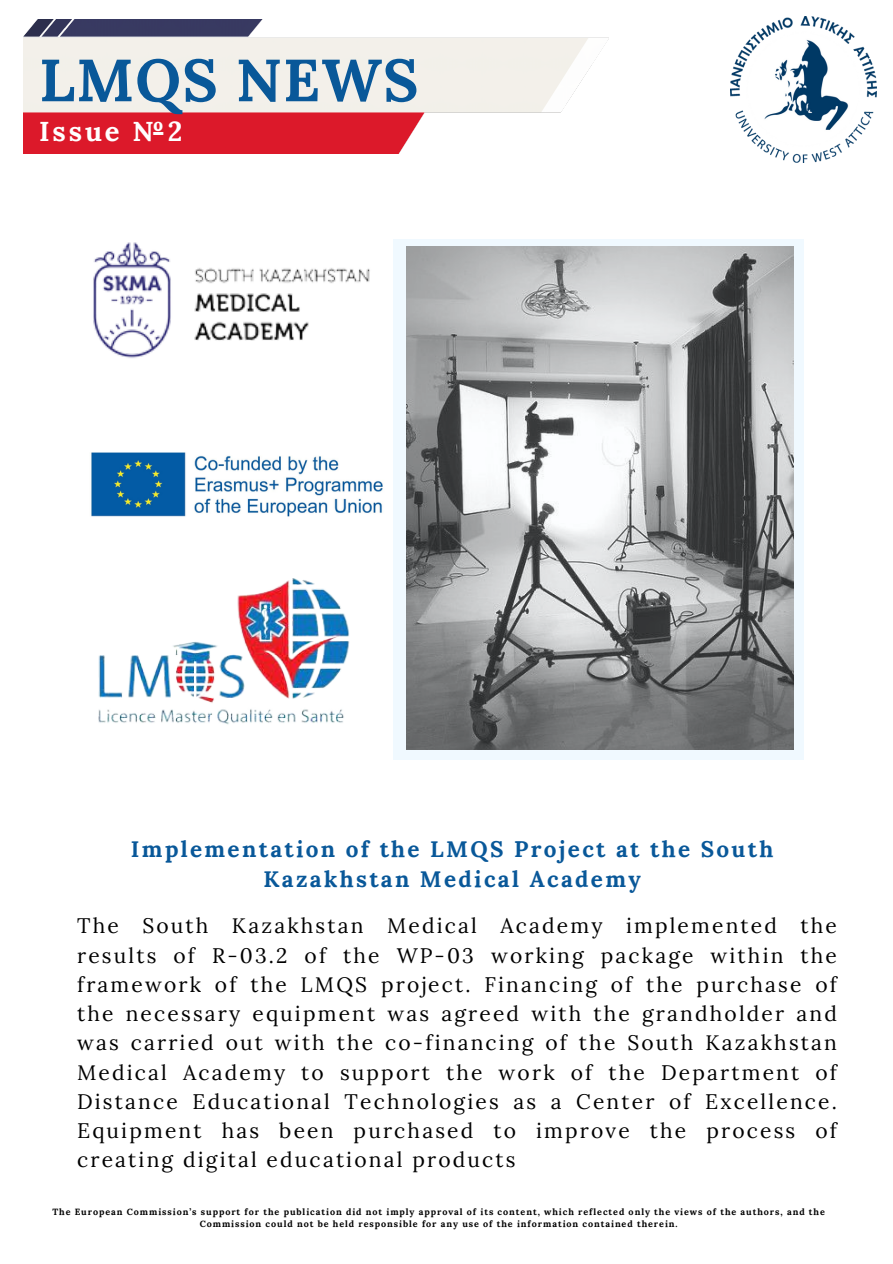
<style>
.page{position:relative;width:893px;height:1264px;background:#fff}
.page>*{position:absolute;margin:0;border:0;box-sizing:border-box;transform-origin:0 0}
.t1{font:700 59.4px "Lora";letter-spacing:.02em;color:#095899}
.t2{font:700 27.45px "Lora";letter-spacing:.105em;color:#fff}
.t3{font:700 22.5px/30.3px "Lora";letter-spacing:.105em;color:#095899;text-align:center}
.t4{font:21px/29.2px "Lora";letter-spacing:.105em;color:#000;text-align:justify}
.t5{font:700 9px/12px "Lora";letter-spacing:.105em;color:#000;text-align:center}
</style>
<div class="page">
<img style="left:24px;top:20px;width:584px;height:134px">
<img style="left:730px;top:16px;width:146px;height:147px">
<img style="left:91px;top:452px;width:292px;height:65px">
<div style="left:393px;top:239px;width:410px;height:520px;background:#f0f9ff"></div>
<img style="left:406px;top:247px;width:387px;height:502px">
<img style="left:98px;top:578px;width:252px;height:147px">
<img style="left:93px;top:242px;width:398px;height:118px">
<p class="t1" style="left:39px;top:41px;width:381px">LMQS NEWS</p>
<p class="t2" style="left:39px;top:114px;width:145px">Issue №2</p>
<p class="t3" style="left:131px;top:833px;width:644px">Implementation of the LMQS Project at the South<br>Kazakhstan Medical Academy</p>
<p class="t4" style="left:77px;top:911px;width:761px">The South Kazakhstan Medical Academy implemented the results of R-03.2 of the WP-03 working package within the framework of the LMQS project. Financing of the purchase of the necessary equipment was agreed with the grandholder and was carried out with the co-financing of the South Kazakhstan Medical Academy to support the work of the Department of Distance Educational Technologies as a Center of Excellence.<br>Equipment has been purchased to improve the process of creating digital educational products</p>
<p class="t5" style="left:52px;top:1205px;width:774px">The European Commission’s support for the publication did not imply approval of its content, which reflected only the views of the authors, and the<br>Commission could not be held responsible for any use of the information contained therein.</p>
</div>
